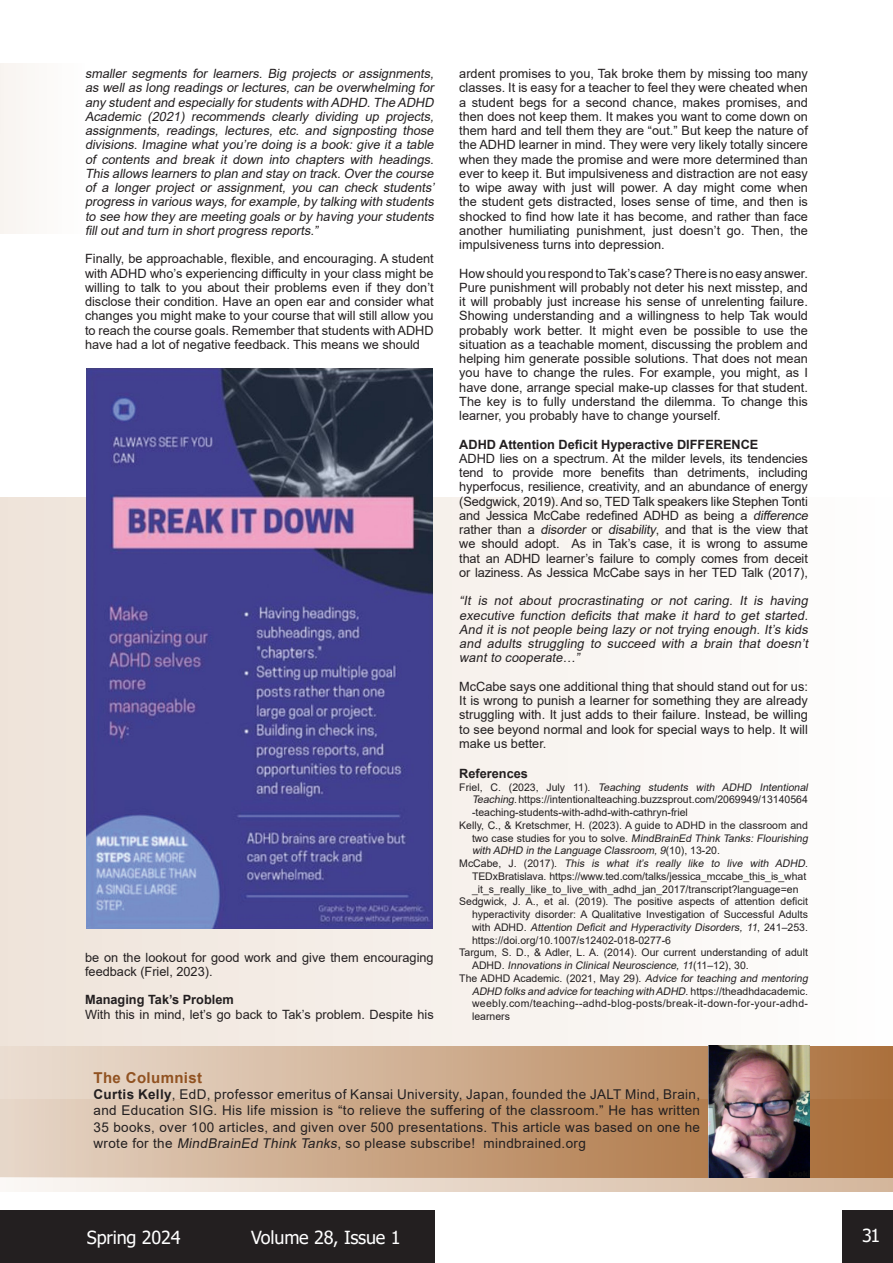
<style>
.page{position:relative;width:893px;height:1263px;background:#fff}
.page>*{position:absolute;margin:0;border:0;box-sizing:border-box;transform-origin:0 0}
.t1{font:18px "Tahoma";letter-spacing:-.01em;color:#fff}
.t2{font:700 15px "Arial";letter-spacing:.025em;color:#915221}
.t3{font:13.5px/16.2px "Arial";letter-spacing:.025em;color:#231f20;text-align:justify}
.t4{font:12.75px/14.2px "Arial";letter-spacing:-.01em;color:#231f20;text-align:justify}
.t5{font:italic 12.75px/14.2px "Arial";color:#231f20;text-align:justify}
.t6{font:700 12.75px "Arial";color:#231f20}
.t7{font:10.5px/12.8px "Arial";color:#231f20;text-align:justify}
.t8{font:italic 10.5px/12.8px "Arial";color:#231f20}
.s1{font-style:italic}
.s2{font-style:normal}
.s3{font-weight:700}
</style>
<div class="page">
<div style="left:0;top:497px;width:893px;height:680px;background:linear-gradient(to right,#eee3d9,#fefefe)"></div>
<div style="left:0;top:1099px;width:893px;height:92px;background:linear-gradient(to right,#fbf8f6,#d4b69c)"></div>
<div style="left:1px;top:1210px;width:434px;height:53px;background:#231f20"></div>
<div style="left:842px;top:1210px;width:51px;height:53px;background:#231f20"></div>
<hr style="left:0;top:1210px;width:1px;height:53px;background:#231f20">
<svg style="left:0;top:1046px;width:893px;height:132px;background:#cba889"></svg>
<div style="left:0;top:64px;width:85px;height:170px;background:#fbf9f7"></div>
<hr style="left:0;top:64px;width:1px;height:70px;background:#464a9f">
<img style="left:709px;top:1045px;width:100px;height:133px">
<img style="left:86px;top:369px;width:346px;height:560px">
<p class="t5" style="left:85px;top:66px;width:354px">smaller segments for learners. Big projects or assignments, as well as long readings or lectures, can be overwhelming for any studentand especially forstudents with ADHD.The ADHD Academic (2021) recommends clearly dividing up projects, assignments, readings, lectures, etc. and signposting those divisions. Imagine what you’re doing is a book: give it a table of contents and break it down into chapters with headings.<br>This allows learners to plan and stay on track.Overthe course of a longer project or assignment, you can check students’ progress in various ways,forexample,by talking with students to see how they are meeting goals orby having yourstudents filloutand turn in shortprogress reports.”</p>
<p class="t4" style="left:85px;top:252px;width:350px">Finally, be approachable, flexible, and encouraging. A student with ADHD who’s experiencing difficulty in your class might be willing to talk to you about their problems even if they don’t</p>
<p class="t4" style="left:85px;top:294px;width:350px">disclose their condition. Have an open ear and consider what changes you might make to your course that will still allow you to reach the course goals. Remember that students with ADHD have had a lot of negative feedback. This means we should</p>
<p class="t4" style="left:85px;top:950px;width:350px">be on the lookout for good work and give them encouraging feedback (Friel, 2023).</p>
<p class="t6" style="left:85px;top:991px;width:150px">Managing Tak’s Problem</p>
<p class="t4" style="left:85px;top:1007px;width:350px">With this in mind, let’s go back to Tak’s problem. Despite his</p>
<p class="t4" style="left:459px;top:66px;width:350px">ardent promises to you, Tak broke them by missing too many classes. It is easy for a teacher to feel they were cheated when a student begs for a second chance, makes promises, and then does not keep them. It makes you want to come down on them hard and tell them they are “out.” But keep the nature of the ADHD learner in mind. They were very likely totally sincere when they made the promise and were more determined than ever to keep it. But impulsiveness and distraction are not easy to wipe away with just will power. A day might come when the student gets distracted, loses sense of time, and then is shocked to find how late it has become, and rather than face another humiliating punishment, just doesn’t go. Then, the impulsiveness turns into depression.</p>
<p class="t4" style="left:459px;top:266px;width:350px">How should you respond to Tak’s case? There is no easy answer.<br>Pure punishment will probably not deter his next misstep, and it will probably just increase his sense of unrelenting failure.<br>Showing understanding and a willingness to help Tak would probably work better. It might even be possible to use the situation as a teachable moment, discussing the problem and helping him generate possible solutions. That does not mean you have to change the rules. For example, you might, as I have done, arrange special make-up classes for that student.<br>The key is to fully understand the dilemma. To change this learner, you probably have to change yourself.</p>
<p class="t6" style="left:459px;top:435px;width:301px">ADHD Attention Deficit Hyperactive DIFFERENCE</p>
<p class="t4" style="left:459px;top:451px;width:353px;text-align:left">ADHD lies on a spectrum. At the milder levels, its tendencies tend to provide more benefits than detriments, including hyperfocus, resilience, creativity, and an abundance of energy (Sedgwick, 2019). And so, TED Talk speakers like Stephen Tonti and Jessica McCabe redefined ADHD as being a <span class="s1">difference </span>rather than a <span class="s1">disorder</span> or <span class="s1">disability</span>, and that is the view that we should adopt. As in Tak’s case, it is wrong to assume that an ADHD learner’s failure to comply comes from deceit or laziness. As Jessica McCabe says in her TED Talk (2017),</p>
<p class="t5" style="left:459px;top:594px;width:353px">“It is not about procrastinating or not caring. It is having executive function deficits that make it hard to get started.<br>And it is not people being lazy or not trying enough. It’s kids and adults struggling to succeed with a brain that doesn’t wantto cooperate…”</p>
<p class="t4" style="left:459px;top:679px;width:350px">McCabe says one additional thing that should stand out for us:<br>It is wrong to punish a learner for something they are already struggling with. It just adds to their failure. Instead, be willing to see beyond normal and look for special ways to help. It will make us better.</p>
<p class="t6" style="left:459px;top:764px;width:70px">References</p>
<p class="t8" style="left:459px;top:780px;width:353px"><span class="s2">F r i e l , C . ( 2 0 2 3 , J u l y 1 1 ) .</span> Teaching students with ADHD Intentional</p>
<p class="t7" style="left:472px;top:793px;width:337px"><span class="s1">Teaching</span>. https://intentionalteaching.buzzsprout.com/2069949/13140564</p>
<p class="t7" style="left:472px;top:806px;width:217px">-teaching-students-with-adhd-with-cathryn-friel</p>
<p class="t7" style="left:459px;top:819px;width:350px">Kelly, C., &amp; Kretschmer, H. (2023). A guide to ADHD in the classroom and</p>
<p class="t8" style="left:472px;top:831px;width:340px"><span class="s2">two ca s e s t u d i e s fo r yo u to s o l v e .</span> MindBrainEd Think Tanks: Flourishing with ADHD in the Language Classroom,9<span class="s2">( 1 0 ) , 1 3 - 2 0 .</span></p>
<p class="t8" style="left:459px;top:857px;width:350px"><span class="s2">M c C a b e , J . ( 2 0 1 7 ) .</span> This is what it’s really like to live with ADHD<span class="s2">.</span></p>
<p class="t7" style="left:472px;top:870px;width:336px">TEDxBratislava. https://www.ted.com/talks/jessica_mccabe_this_is_what</p>
<p class="t7" style="left:472px;top:882px;width:328px">_it_s_really_like_to_live_with_adhd_jan_2017/transcript?language=en</p>
<p class="t7" style="left:459px;top:895px;width:350px">Sedgwick, J. A., et al. (2019). The positive aspects of attention deficit</p>
<p class="t7" style="left:472px;top:908px;width:337px">hyperactivity disorder: A Qualitative Investigation of Successful Adults w i t h A D H D . <span class="s1">Attention Deficit and Hyperactivity Disorders, 11</span>, 2 4 1 – 2 5 3 . https://doi.org/10.1007/s12402-018-0277-6</p>
<p class="t7" style="left:459px;top:946px;width:350px">Targum, S. D., &amp; Adler, L. A. (2014). Our current understanding of adult</p>
<p class="t8" style="left:472px;top:959px;width:278px"><span class="s2">A D H D .</span> Innovations in ClinicalNeuroscience,11<span class="s2">( 1 1 – 1 2 ) , 3 0 .</span></p>
<p class="t7" style="left:459px;top:972px;width:353px">T h e A D H D Ac a d e m i c . ( 2 0 2 1 , M a y 2 9 ) . <span class="s1">Advice for teaching and mentoring</span></p>
<p class="t7" style="left:472px;top:984px;width:338px"><span class="s1">ADHD folks and advice forteaching with ADHD</span>. h tt p s : //t h e a d h d a c a d e m i c . weebly.com/teaching--adhd-blog-posts/break-it-down-for-your-adhd&shy;learners</p>
<p class="t2" style="left:94px;top:1067px;width:110px">The Columnist</p>
<p class="t3" style="left:94px;top:1086px;width:608px"><span class="s3">Curtis Kelly</span>, EdD, professor emeritus of Kansai University, Japan, founded the JALT Mind, Brain, and Education SIG. His life mission is “to relieve the suffering of the classroom.” He has written 35 books, over 100 articles, and given over 500 presentations. This article was based on one he wrote for the <span class="s1">MindBrainEd Think Tanks</span>, so please subscribe! mindbrained.org</p>
<p class="t1" style="left:87px;top:1225px;width:95px">Spring 2024</p>
<p class="t1" style="left:251px;top:1225px;width:151px">Volume 28, Issue 1</p>
<p class="t1" style="left:862px;top:1223px;width:20px">31</p>
</div>
